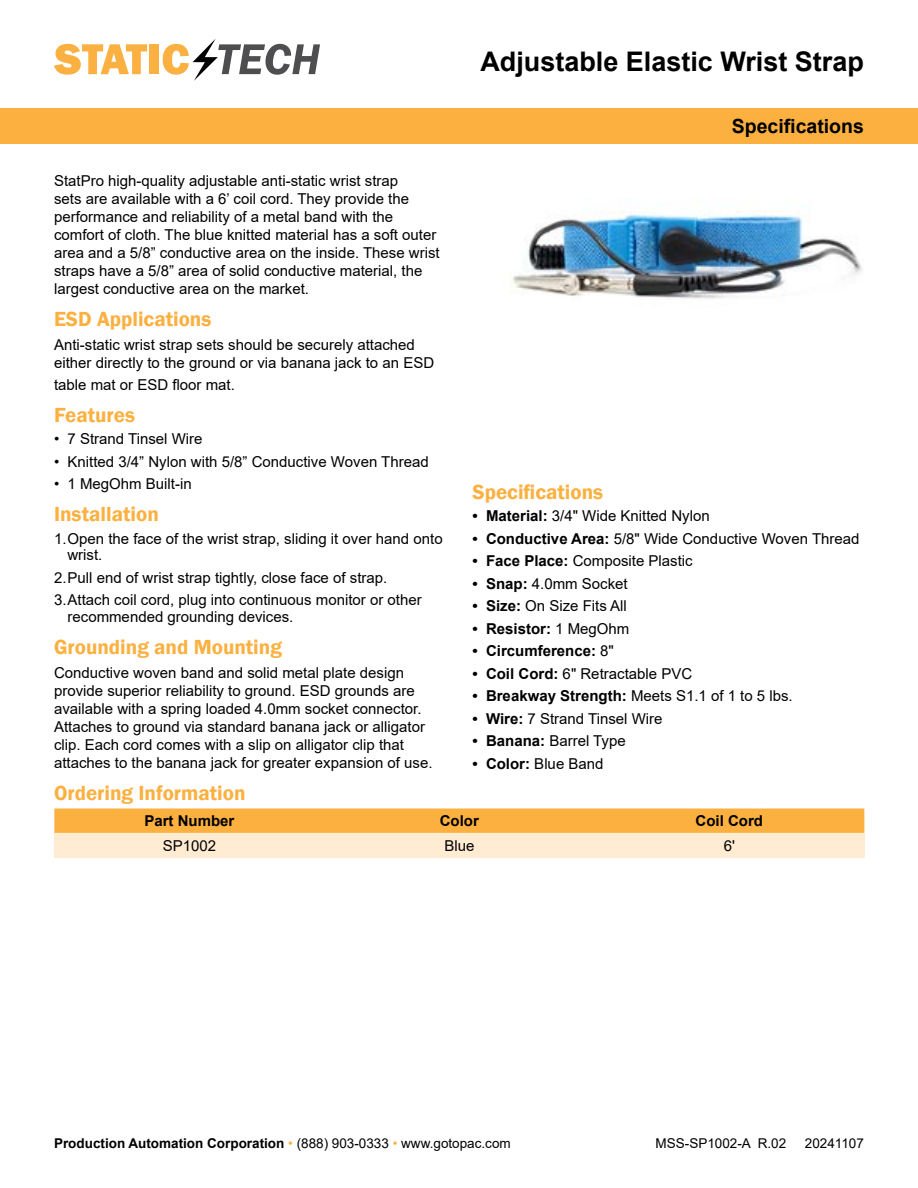
<style>
.page{position:relative;width:918px;height:1188px;background:#fff}
.page>*{position:absolute;margin:0;border:0;box-sizing:border-box;transform-origin:0 0}
.t1{font:700 27px "Arial";color:#000}
.t2{font:600 21px "Franklin Gothic";color:#fbb040}
.t3{font:700 19.5px "Arial";color:#000}
.t4{font:15px/18px "Arial";color:#000}
.t5{font:700 15px "Arial";color:#000}
.t6{font:700 13.5px "Arial";color:#000}
.t7{font:13.5px "Arial";color:#000}
.s1{font-weight:700}
.s2{font-weight:400}
.s3{font-weight:400;color:#fbb040}
</style>
<div class="page">
<div style="left:0;top:108px;width:918px;height:36px;background:#fbb040"></div>
<svg style="left:54px;top:44px;width:93px;height:31px"></svg>
<div style="left:150px;top:44px;width:9px;height:30px;background:#fbb042"></div>
<svg style="left:163px;top:39px;width:157px;height:42px"></svg>
<svg style="left:54px;top:808px;width:811px;height:50px;background:#fdce8b"></svg>
<hr style="left:594px;top:857px;width:271px;height:1px;background:#ffecd3">
<img style="left:512px;top:211px;width:350px;height:88px">
<h1 class="t1" style="left:480px;top:42px;width:385px">Adjustable Elastic Wrist Strap</h1>
<p class="t4" style="left:54px;top:172px;width:387px">StatPro high-quality adjustable anti-static wrist strap<br>sets are available with a 6’ coil cord. They provide the performance and reliability of a metal band with the comfort of cloth. The blue knitted material has a soft outer area and a 5/8” conductive area on the inside. These wrist straps have a 5/8” area of solid conductive material, the largest conductive area on the market.</p>
<h2 class="t2" style="left:54px;top:306px;width:159px">ESD Applications</h2>
<p class="t4" style="left:54px;top:336px;width:382px">Anti-static wrist strap sets should be securely attached either directly to the ground or via banana jack to an ESD</p>
<p class="t4" style="left:54px;top:376px;width:182px">table mat or ESD floor mat.</p>
<h2 class="t2" style="left:54px;top:402px;width:83px">Features</h2>
<p class="t4" style="left:54px;top:430px;width:150px">• 7 Strand Tinsel Wire</p>
<p class="t4" style="left:54px;top:453px;width:376px">• Knitted 3/4” Nylon with 5/8” Conductive Woven Thread</p>
<p class="t4" style="left:54px;top:475px;width:139px">• 1 MegOhm Built-in</p>
<h2 class="t2" style="left:54px;top:501px;width:106px">Installation</h2>
<p class="t4" style="left:68px;top:530px;width:377px;line-height:16.5px;text-indent:-14px">1.Open the face of the wrist strap, sliding it over hand onto wrist.</p>
<p class="t4" style="left:54px;top:566px;width:369px;line-height:22.5px">2.Pull end of wrist strap tightly, close face of strap.<br>3.Attach coil cord, plug into continuous monitor or other</p>
<p class="t4" style="left:68px;top:608px;width:227px">recommended grounding devices.</p>
<h2 class="t2" style="left:54px;top:634px;width:230px">Grounding and Mounting</h2>
<p class="t4" style="left:54px;top:663px;width:380px">Conductive woven band and solid metal plate design provide superior reliability to ground. ESD grounds are available with a spring loaded 4.0mm socket connector.<br>Attaches to ground via standard banana jack or alligator clip. Each cord comes with a slip on alligator clip that attaches to the banana jack for greater expansion of use.</p>
<h2 class="t2" style="left:54px;top:780px;width:193px">Ordering Information</h2>
<h3 class="t3" style="left:732px;top:112px;width:134px">Specifications</h3>
<h2 class="t2" style="left:472px;top:479px;width:132px">Specifications</h2>
<p class="t4" style="left:472px;top:507px;width:239px"><span class="s1">• Material:</span> 3/4" Wide Knitted Nylon</p>
<p class="t4" style="left:472px;top:530px;width:389px"><span class="s1">• Conductive Area:</span> 5/8" Wide Conductive Woven Thread</p>
<p class="t4" style="left:472px;top:552px;width:222px"><span class="s1">• Face Place:</span> Composite Plastic</p>
<p class="t4" style="left:472px;top:575px;width:157px"><span class="s1">• Snap:</span> 4.0mm Socket</p>
<p class="t4" style="left:472px;top:597px;width:156px"><span class="s1">• Size:</span> On Size Fits All</p>
<p class="t5" style="left:472px;top:618px;width:158px">• Resistor: <span class="s2">1 MegOhm</span></p>
<p class="t5" style="left:472px;top:641px;width:143px">• Circumference: <span class="s2">8"</span></p>
<p class="t4" style="left:472px;top:665px;width:221px"><span class="s1">• Coil Cord:</span> 6" Retractable PVC</p>
<p class="t4" style="left:472px;top:687px;width:322px"><span class="s1">• Breakway Strength:</span> Meets S1.1 of 1 to 5 lbs.</p>
<p class="t4" style="left:472px;top:710px;width:192px"><span class="s1">• Wire:</span> 7 Strand Tinsel Wire</p>
<p class="t4" style="left:472px;top:732px;width:155px"><span class="s1">• Banana:</span> Barrel Type</p>
<p class="t4" style="left:472px;top:755px;width:133px"><span class="s1">• Color:</span> Blue Band</p>
<p class="t5" style="left:144px;top:810px;width:92px">Part Number</p>
<p class="t5" style="left:440px;top:810px;width:41px">Color</p>
<p class="t5" style="left:696px;top:810px;width:69px">Coil Cord</p>
<p class="t4" style="left:163px;top:836px;width:55px">SP1002</p>
<p class="t4" style="left:444px;top:836px;width:32px">Blue</p>
<p class="t4" style="left:724px;top:836px;width:13px">6'</p>
<p class="t6" style="left:54px;top:1133px;width:458px">Production Automation Corporation <span class="s3">•</span> <span class="s2">(888) 903-0333</span> <span class="s3">•</span> <span class="s2">www.gotopac.com</span></p>
<p class="t7" style="left:656px;top:1134px;width:132px">MSS-SP1002-A R.02</p>
<p class="t7" style="left:805px;top:1134px;width:61px">20241107</p>
</div>
